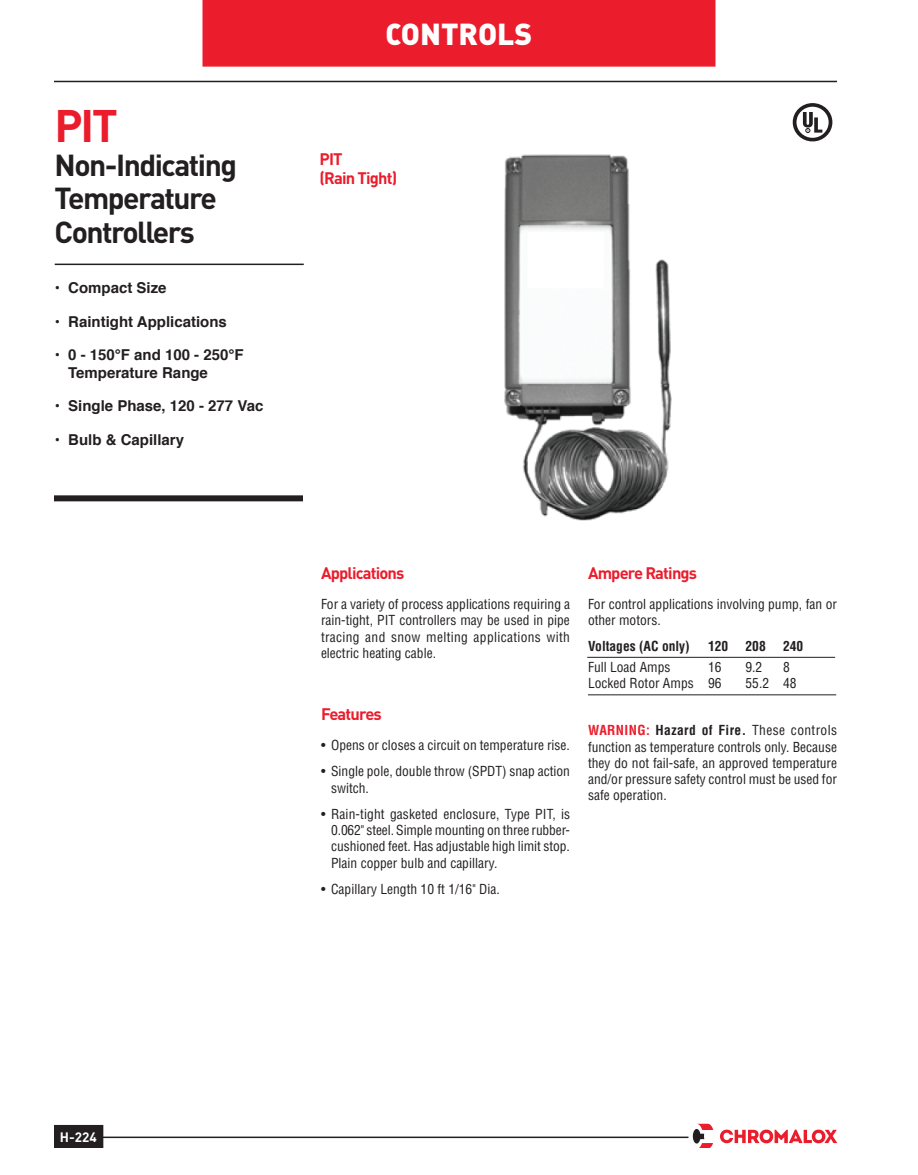
<style>
.page{position:relative;width:918px;height:1175px;background:#fff}
.page>*{position:absolute;margin:0;border:0;box-sizing:border-box;transform-origin:0 0}
.t1{font:700 45px "DIN";color:#eb1c2c}
.t2{font:700 30px/33.6px "DIN";letter-spacing:-.05em;color:#231f20}
.t3{font:30px "DIN Black Alternate";color:#fff}
.t4{font:700 16.5px/19.5px "DIN";letter-spacing:-.05em;color:#eb1c2c}
.t5{font:700 15px/17.2px "Helvetica";color:#231f20}
.t6{font:condensed 13.5px/16.2px "Helvetica";color:#231f20;text-align:justify}
.t7{font:700 condensed 13.5px "Helvetica";color:#231f20}
.t8{font:700 13.5px "DIN";color:#fff}
.s1{font-weight:700;color:#eb1c2c}
.s2{font-weight:700}
</style>
<div class="page">
<div style="left:55px;top:1125px;width:48px;height:22px;background:#231f20"></div>
<div style="left:54px;top:1124px;width:49px;height:24px;border:2px solid #231f20"></div>
<hr style="left:54px;top:81px;width:783px;height:1px;background:#231f20">
<hr style="left:99px;top:1136px;width:589px;height:2px;background:#231f20">
<div style="left:202px;top:0;width:514px;height:67px;background:#eb1c2c"></div>
<svg style="left:720px;top:1129px;width:117px;height:15px"></svg>
<svg style="left:693px;top:1123px;width:20px;height:24px"></svg>
<img style="left:504px;top:154px;width:168px;height:367px">
<hr style="left:55px;top:263px;width:249px;height:2px;background:#231f20">
<div style="left:54px;top:495px;width:249px;height:6px;background:#231f20"></div>
<hr style="left:587px;top:657px;width:248px;height:1px;background:#231f20">
<hr style="left:588px;top:694px;width:248px;height:1px;background:#231f20">
<svg style="left:803px;top:112px;width:19px;height:21px"></svg>
<div style="left:793px;top:103px;width:39px;height:38px;border:4px solid #231f20;border-radius:50%"></div>
<h1 class="t1" style="left:55px;top:96px;width:65px">PIT</h1>
<h2 class="t2" style="left:55px;top:147px;width:184px">Non-Indicating<br>Temperature<br>Controllers</h2>
<p class="t5" style="left:55px;top:280px;width:113px">• Compact Size</p>
<p class="t5" style="left:55px;top:313px;width:174px">• Raintight Applications</p>
<p class="t5" style="left:68px;top:347px;width:177px;text-indent:-14px">• 0 - 150°F and 100 - 250°F<br>Temperature Range</p>
<p class="t5" style="left:55px;top:397px;width:210px">• Single Phase, 120 - 277 Vac</p>
<p class="t5" style="left:55px;top:431px;width:131px">• Bulb &amp; Capillary</p>
<h2 class="t3" style="left:386px;top:14px;width:148px">CONTROLS</h2>
<p class="t4" style="left:320px;top:148px;width:79px">PIT<br>(Rain Tight)</p>
<p class="t4" style="left:321px;top:563px;width:85px">Applications</p>
<p class="t6" style="left:321px;top:596px;width:251px">For a variety of process applications requiring a rain-tight, PIT controllers may be used in pipe tracing and snow melting applications with electric heating cable.</p>
<p class="t4" style="left:321px;top:704px;width:62px">Features</p>
<p class="t6" style="left:321px;top:737px;width:250px">• Opens or closes a circuit on temperature rise.</p>
<p class="t6" style="left:331px;top:763px;width:240px;text-indent:-10px">• Single pole, double throw (SPDT) snap action switch.</p>
<p class="t6" style="left:331px;top:805px;width:241px;text-indent:-10px">• Rain-tight gasketed enclosure, Type PIT, is 0.062" steel. Simple mounting on three rubber&shy;cushioned feet. Has adjustable high limit stop.<br>Plain copper bulb and capillary.</p>
<p class="t6" style="left:321px;top:880px;width:180px">• Capillary Length 10 ft 1/16" Dia.</p>
<p class="t4" style="left:588px;top:562px;width:111px">Ampere Ratings</p>
<p class="t6" style="left:588px;top:595px;width:251px">For control applications involving pump, fan or other motors.</p>
<p class="t7" style="left:588px;top:638px;width:103px">Voltages (AC only)</p>
<p class="t7" style="left:708px;top:638px;width:22px">120</p>
<p class="t7" style="left:746px;top:638px;width:22px">208</p>
<p class="t7" style="left:783px;top:638px;width:22px">240</p>
<p class="t6" style="left:588px;top:659px;width:84px">Full Load Amps</p>
<p class="t6" style="left:708px;top:659px;width:15px">16</p>
<p class="t6" style="left:746px;top:659px;width:18px">9.2</p>
<p class="t6" style="left:783px;top:659px;width:8px">8</p>
<p class="t6" style="left:588px;top:675px;width:135px">Locked Rotor Amps 96</p>
<p class="t6" style="left:746px;top:675px;width:53px">55.2 48</p>
<p class="t6" style="left:588px;top:722px;width:251px"><span class="s1">WARNING:</span> <span class="s2">Hazard of Fire.</span> These controls function as temperature controls only. Because they do not fail-safe, an approved temperature and/or pressure safety control must be used for safe operation.</p>
<p class="t8" style="left:60px;top:1128px;width:38px">H-224</p>
</div>
